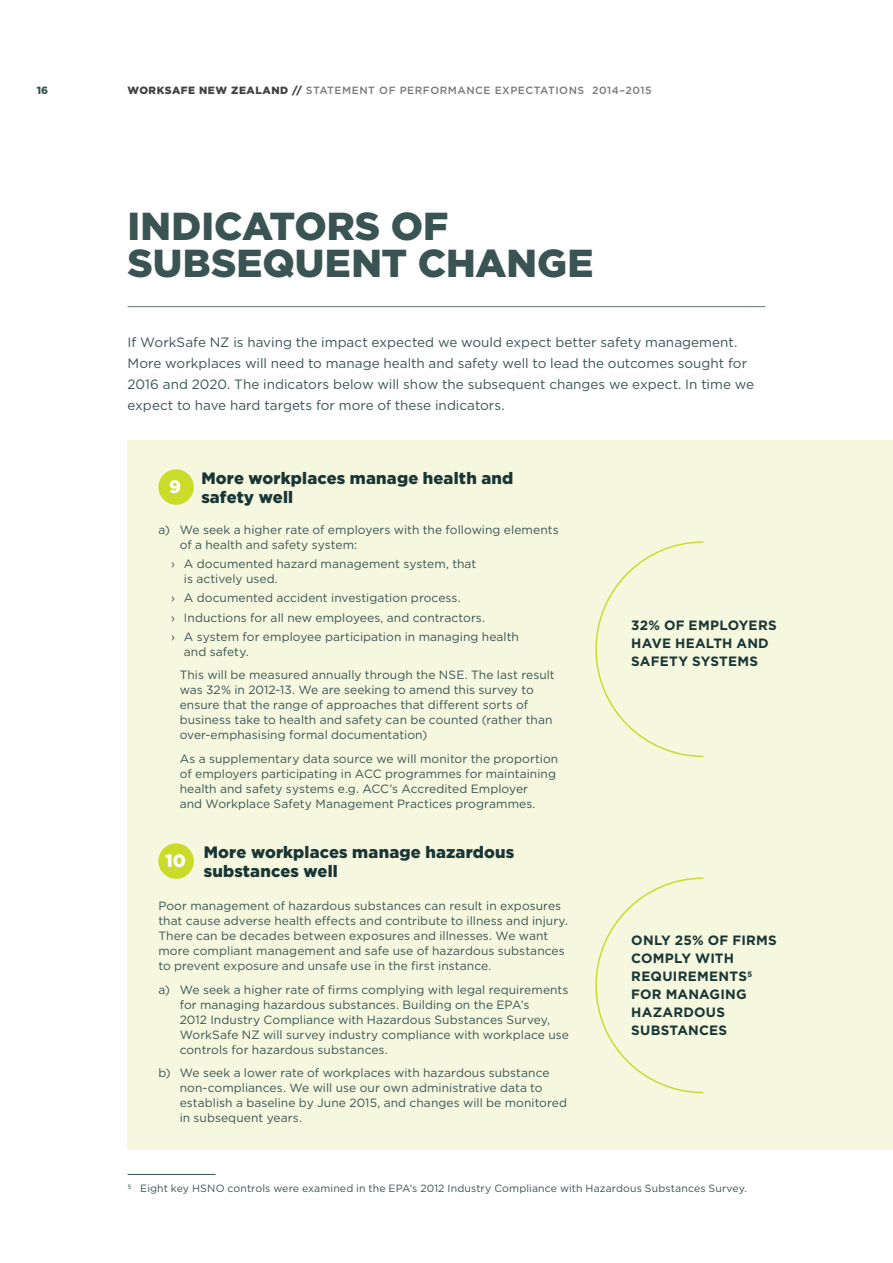
<style>
.page{position:relative;width:893px;height:1263px;background:#fff}
.page>*{position:absolute;margin:0;border:0;box-sizing:border-box;transform-origin:0 0}
.t1{font:900 39px/37.5px "Gotham";color:#3a5454}
.t2{font:900 18px "Gotham";color:#fff}
.t3{font:900 16.5px/19.5px "Gotham";letter-spacing:.01em;color:#193535}
.t4{font:13.5px/21px "Gotham";color:#3a5454}
.t5{font:700 13.5px/18px "Gotham";letter-spacing:.015em;color:#193535}
.t6{font:12px/15px "Gotham";letter-spacing:.005em;color:#3a5454}
.t7{font:10.5px "Gotham";letter-spacing:.01em;color:#3a5454}
.t8{font:500 10.5px "Gotham";letter-spacing:.05em;color:#77787b}
.t9{font:900 10.5px "Gotham";color:#3a5454}
.s1{font-weight:900;color:#414042}
</style>
<div class="page">
<hr style="left:128px;top:306px;width:637px;height:1px;background:#607777">
<div style="left:128px;top:440px;width:765px;height:710px;background:#f5f7de"></div>
<div style="left:158px;top:469px;width:36px;height:36px;background:#cbdb2a;border-radius:50%"></div>
<svg style="left:595px;top:541px;width:109px;height:217px"></svg>
<div style="left:158px;top:843px;width:36px;height:36px;background:#cbdb2a;border-radius:50%"></div>
<svg style="left:595px;top:877px;width:109px;height:217px"></svg>
<hr style="left:128px;top:1174px;width:88px;height:1px;background:#3a5454">
<p class="t9" style="left:37px;top:83px;width:13px">16</p>
<p class="t8" style="left:128px;top:84px;width:526px"><span class="s1">WORKSAFE NEW ZEALAND //</span> STATEMENT OF PERFORMANCE EXPECTATIONS 2014–2015</p>
<h1 class="t1" style="left:128px;top:207px;width:467px">INDICATORS OF<br>SUBSEQUENT CHANGE</h1>
<p class="t4" style="left:128px;top:331px;width:628px">If WorkSafe NZ is having the impact expected we would expect better safety management.<br>More workplaces will need to manage health and safety well to lead the outcomes sought for 2016 and 2020. The indicators below will show the subsequent changes we expect. In time we expect to have hard targets for more of these indicators.</p>
<h2 class="t2" style="left:169px;top:474px;width:13px">9</h2>
<h3 class="t3" style="left:201px;top:468px;width:314px">More workplaces manage health and safety well</h3>
<p class="t6" style="left:180px;top:522px;width:381px;text-indent:-21px">a) We seek a higher rate of employers with the following elements of a health and safety system:</p>
<p class="t6" style="left:184px;top:556px;width:294px;text-indent:-13px">› A documented hazard management system, that is actively used.</p>
<p class="t6" style="left:171px;top:588px;width:349px;line-height:19.2px">› A documented accident investigation process.<br>› Inductions for all new employees, and contractors.<br>› A system for employee participation in managing health</p>
<p class="t6" style="left:180px;top:640px;width:377px;line-height:23.5px;text-indent:4px">and safety.<br>This will be measured annually through the NSE. The last result</p>
<p class="t6" style="left:180px;top:682px;width:374px">was 32% in 2012-13. We are seeking to amend this survey to ensure that the range of approaches that different sorts of business take to health and safety can be counted (rather than over-emphasising formal documentation)</p>
<p class="t6" style="left:180px;top:751px;width:380px">As a supplementary data source we will monitor the proportion of employers participating in ACC programmes for maintaining health and safety systems e.g. ACC’s Accredited Employer<br>and Workplace Safety Management Practices programmes.</p>
<h2 class="t2" style="left:165px;top:848px;width:22px">10</h2>
<h3 class="t3" style="left:204px;top:842px;width:312px">More workplaces manage hazardous substances well</h3>
<p class="t6" style="left:158px;top:898px;width:411px">Poor management of hazardous substances can result in exposures that cause adverse health effects and contribute to illness and injury.<br>There can be decades between exposures and illnesses. We want more compliant management and safe use of hazardous substances to prevent exposure and unsafe use in the first instance.</p>
<p class="t6" style="left:180px;top:982px;width:391px;text-indent:-21px">a) We seek a higher rate of firms complying with legal requirements for managing hazardous substances. Building on the EPA’s<br>2012 Industry Compliance with Hazardous Substances Survey, WorkSafe NZ will survey industry compliance with workplace use controls for hazardous substances.</p>
<p class="t6" style="left:180px;top:1065px;width:389px;text-indent:-21px">b) We seek a lower rate of workplaces with hazardous substance non-compliances. We will use our own administrative data to establish a baseline by June 2015, and changes will be monitored in subsequent years.</p>
<p class="t5" style="left:631px;top:616px;width:147px">32% OF EMPLOYERS<br>HAVE HEALTH AND<br>SAFETY SYSTEMS</p>
<p class="t5" style="left:631px;top:931px;width:147px">ONLY 25% OF FIRMS<br>COMPLY WITH<br>REQUIREMENTS5<br>FOR MANAGING<br>HAZARDOUS<br>SUBSTANCES</p>
<p class="t7" style="left:128px;top:1181px;width:621px">5 Eight key HSNO controls were examined in the EPA’s 2012 Industry Compliance with Hazardous Substances Survey.</p>
</div>
